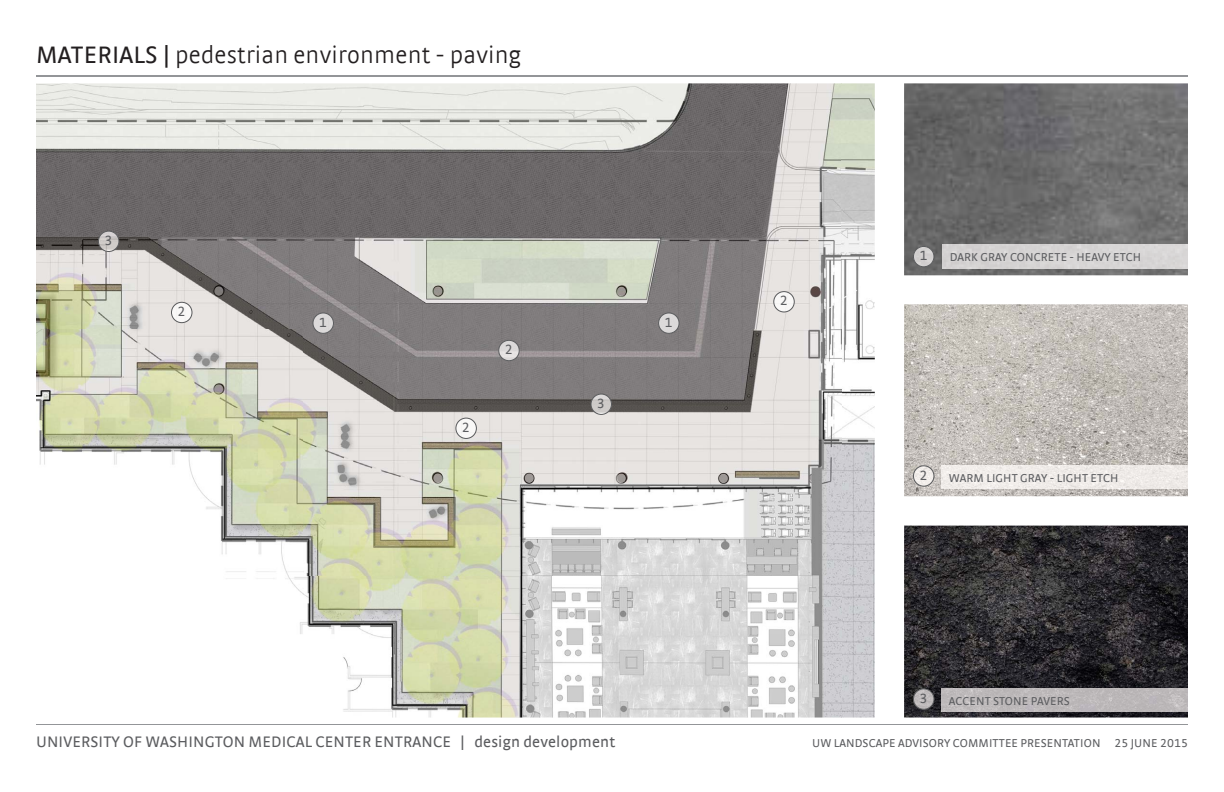
<style>
.page{position:relative;width:1224px;height:792px;background:#fff}
.page>*{position:absolute;margin:0;border:0;box-sizing:border-box;transform-origin:0 0}
.t1{font:300 25px "Strada";letter-spacing:.01em;color:#231f20}
.t2{font:16px "Strada TF";letter-spacing:.01em;color:#5c5d60}
.t3{font:14px "Strada TF";color:#5c5d60}
.t4{font:12px "Strada TF";letter-spacing:.01em;color:#5c5d60}
.s1{font-weight:400}
</style>
<div class="page">
<img style="left:36px;top:83px;width:839px;height:635px">
<img style="left:904px;top:526px;width:284px;height:192px">
<img style="left:904px;top:83px;width:284px;height:192px">
<img style="left:904px;top:304px;width:284px;height:192px">
<hr style="left:36px;top:724px;width:1152px;height:1px;background:#939598">
<hr style="left:36px;top:75px;width:1152px;height:1px;background:#939598">
<div style="left:942px;top:245px;width:246px;height:23px;background:#d6d4d4"></div>
<img style="left:942px;top:465px;width:246px;height:24px">
<img style="left:942px;top:688px;width:246px;height:24px">
<img style="left:313px;top:313px;width:20px;height:20px;border-radius:50%">
<div style="left:312px;top:312px;width:22px;height:22px;border:1px solid #58595b;border-radius:50%"></div>
<img style="left:913px;top:246px;width:21px;height:21px;border-radius:50%">
<div style="left:913px;top:246px;width:21px;height:21px;border:1px solid #58595b;border-radius:50%"></div>
<img style="left:913px;top:466px;width:21px;height:20px;border-radius:50%">
<div style="left:913px;top:465px;width:21px;height:22px;border:1px solid #58595b;border-radius:50%"></div>
<img style="left:913px;top:689px;width:21px;height:20px;border-radius:50%">
<div style="left:913px;top:688px;width:21px;height:22px;border:1px solid #58595b;border-radius:50%"></div>
<img style="left:591px;top:394px;width:21px;height:20px;border-radius:50%">
<div style="left:591px;top:394px;width:21px;height:21px;border:1px solid #58595b;border-radius:50%"></div>
<img style="left:456px;top:418px;width:20px;height:20px;border-radius:50%">
<div style="left:455px;top:418px;width:22px;height:21px;border:1px solid #58595b;border-radius:50%"></div>
<img style="left:774px;top:292px;width:20px;height:20px;border-radius:50%">
<div style="left:773px;top:291px;width:22px;height:21px;border:1px solid #58595b;border-radius:50%"></div>
<img style="left:98px;top:231px;width:21px;height:21px;border-radius:50%">
<div style="left:98px;top:231px;width:21px;height:21px;border:1px solid #58595b;border-radius:50%"></div>
<img style="left:172px;top:302px;width:20px;height:21px;border-radius:50%">
<div style="left:171px;top:302px;width:21px;height:21px;border:1px solid #58595b;border-radius:50%"></div>
<img style="left:499px;top:340px;width:20px;height:21px;border-radius:50%">
<div style="left:498px;top:340px;width:22px;height:21px;border:1px solid #58595b;border-radius:50%"></div>
<img style="left:659px;top:313px;width:20px;height:20px;border-radius:50%">
<div style="left:658px;top:312px;width:22px;height:22px;border:1px solid #58595b;border-radius:50%"></div>
<h1 class="t1" style="left:36px;top:40px;width:487px"><span class="s1">MATERIALS |</span> pedestrian environment - paving</h1>
<p class="t3" style="left:104px;top:232px;width:10px">3</p>
<p class="t3" style="left:177px;top:303px;width:10px">2</p>
<p class="t3" style="left:319px;top:314px;width:10px">1</p>
<p class="t3" style="left:462px;top:419px;width:10px">2</p>
<p class="t3" style="left:505px;top:341px;width:10px">2</p>
<p class="t3" style="left:597px;top:395px;width:10px">3</p>
<p class="t3" style="left:665px;top:314px;width:10px">1</p>
<p class="t3" style="left:780px;top:292px;width:10px">2</p>
<p class="t3" style="left:919px;top:247px;width:10px">1</p>
<p class="t4" style="left:950px;top:250px;width:193px">DARK GRAY CONCRETE - HEAVY ETCH</p>
<p class="t3" style="left:919px;top:467px;width:10px">2</p>
<p class="t4" style="left:949px;top:470px;width:171px">WARM LIGHT GRAY - LIGHT ETCH</p>
<p class="t3" style="left:919px;top:690px;width:10px">3</p>
<p class="t4" style="left:949px;top:693px;width:122px">ACCENT STONE PAVERS</p>
<h2 class="t2" style="left:36px;top:732px;width:581px">UNIVERSITY OF WASHINGTON MEDICAL CENTER ENTRANCE | design development</h2>
<p class="t4" style="left:812px;top:736px;width:377px">UW LANDSCAPE ADVISORY COMMITTEE PRESENTATION 25 JUNE 2015</p>
</div>
